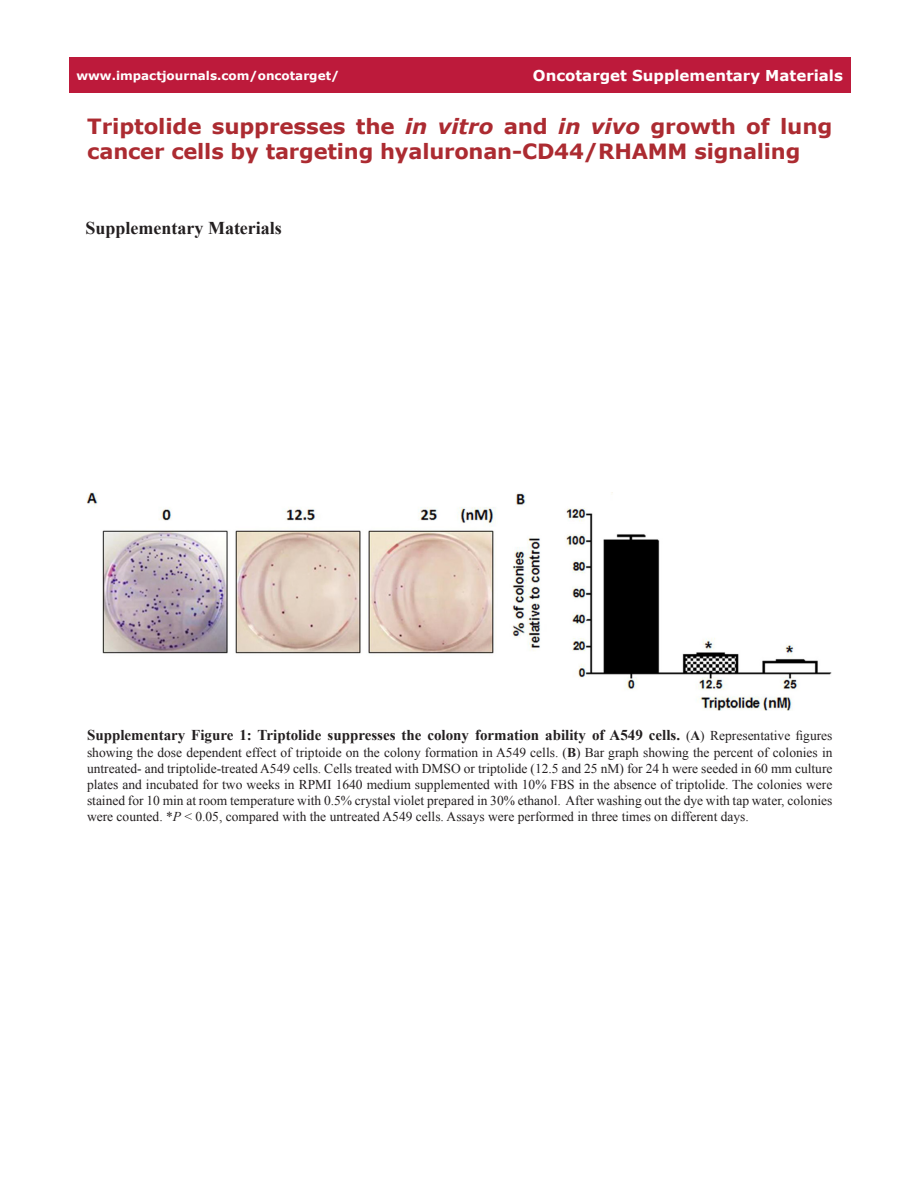
<style>
.page{position:relative;width:918px;height:1188px;background:#fff}
.page>*{position:absolute;margin:0;border:0;box-sizing:border-box;transform-origin:0 0}
.t1{font:700 21px/25.2px "Verdana";letter-spacing:-.01em;color:#ac2b31}
.t2{font:700 18px "Times New Roman";color:#231f20}
.FigureText{font:700 15px "Times New Roman";color:#231f20}
.t3{font:700 15px "Verdana";color:#fff}
.FigureText-2{font:13.5px/16.2px "Times New Roman";color:#231f20;text-align:justify}
.t4{font:700 12px "Verdana";color:#fff}
.s1{font-style:italic}
.s2{font-weight:400;font-size:13.5px}
.s3{font-size:13.5px}
.s4{font-weight:700}
</style>
<div class="page">
<div style="left:69px;top:57px;width:781px;height:36px;background:#bd1a3b"></div>
<img style="left:86px;top:492px;width:746px;height:219px">
<p class="t4" style="left:76px;top:67px;width:264px">www.impactjournals.com/oncotarget/</p>
<p class="t3" style="left:533px;top:65px;width:303px">Oncotarget Supplementary Material</p>
<p class="t3" style="left:564px;top:65px;width:280px">Oncotarget Advance Publications</p>
<p class="t1" style="left:87px;top:114px;width:747px">Triptolide suppresses the <span class="s1">in vitro</span> and <span class="s1">in vivo</span> growth of lung cancer cells by targeting hyaluronan-CD44/RHAMM signaling</p>
<p class="t2" style="left:86px;top:216px;width:198px">Supplementary Materials</p>
<p class="FigureText" style="left:87px;top:725px;width:747px">Supplementary Figure 1: Triptolide suppresses the colony formation ability of A549 cells. <span class="s2">(</span><span class="s3">A</span><span class="s2">) Representative figures</span></p>
<p class="FigureText-2" style="left:87px;top:744px;width:747px">showing the dose dependent effect of triptoide on the colony formation in A549 cells. (<span class="s4">B</span>) Bar graph showing the percent of colonies in untreated- and triptolide-treated A549 cells. Cells treated with DMSO or triptolide (12.5 and 25 nM) for 24 h were seeded in 60 mm culture plates and incubated for two weeks in RPMI 1640 medium supplemented with 10% FBS in the absence of triptolide. The colonies were stained for 10 min at room temperature with 0.5% crystal violet prepared in 30% ethanol. After washing out the dye with tap water, colonies were counted. *<span class="s1">P</span> &lt; 0.05, compared with the untreated A549 cells. Assays were performed in three times on different days.</p>
</div>
